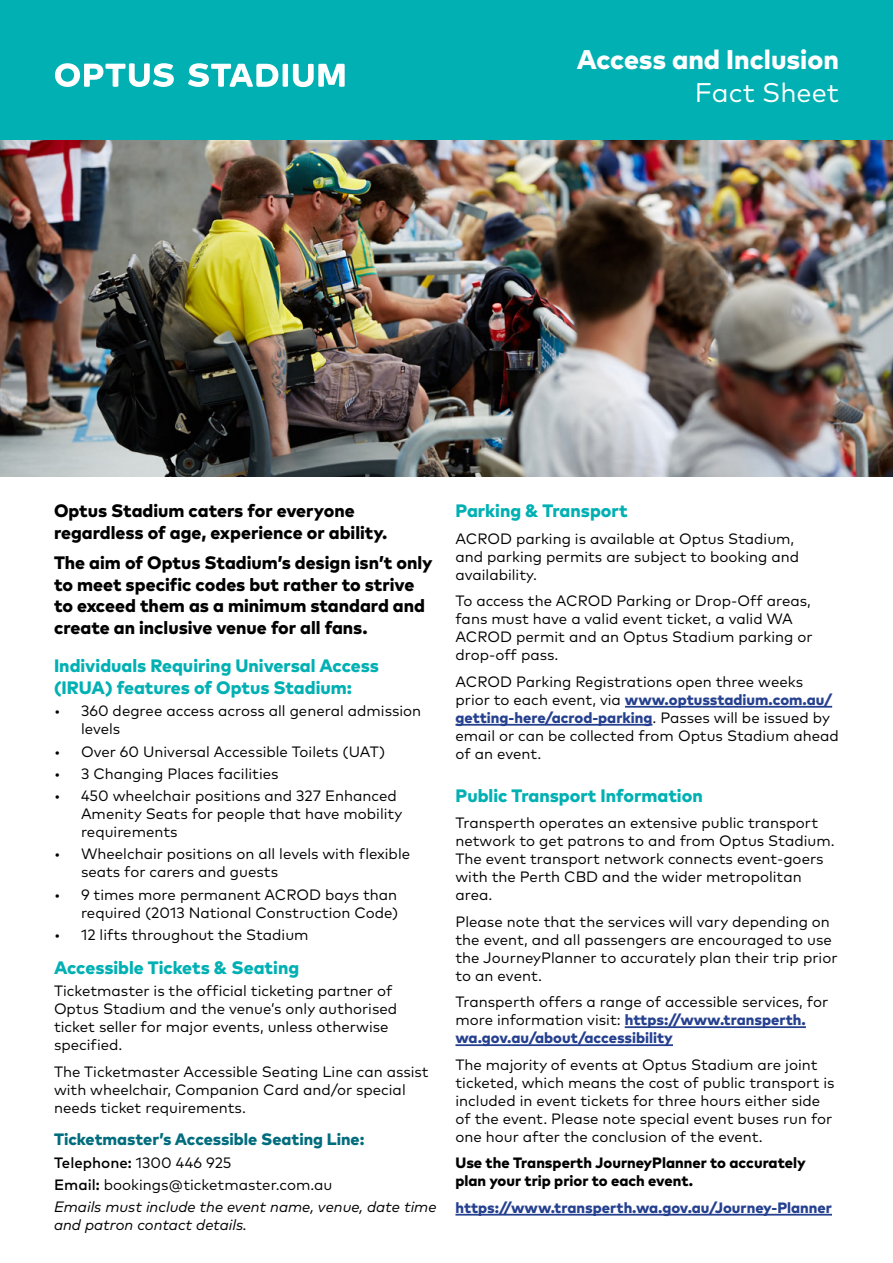
<style>
.page{position:relative;width:893px;height:1263px;background:#fff}
.page>*{position:absolute;margin:0;border:0;box-sizing:border-box;transform-origin:0 0}
.t1{font:800 27px "Mark OT";color:#fff}
.t2{font:27px "Mark OT";color:#fff}
.t3{font:800 18px/21.6px "Mark OT";color:#000}
.t4{font:800 18px/21.6px "Mark OT";color:#00b0b3}
.t5{font:800 16.5px "Mark OT";color:#006c7d}
.t6{font:15px/18px "Mark OT";color:#000}
.t7{font:italic 15px/22.2px "Mark OT";color:#000}
.t8{font:800 15px/18px "Mark OT";color:#000}
.t9{font:800 15px "Mark OT";color:#25408f}
.s1{font-weight:500;font-style:normal}
.s2{font-style:normal}
.s3{font-weight:800;color:#25408f}
</style>
<div class="page">
<div style="left:0;top:0;width:893px;height:140px;background:#00b0b3"></div>
<svg style="left:55px;top:63px;width:119px;height:24px"></svg>
<svg style="left:188px;top:63px;width:157px;height:24px"></svg>
<hr style="left:625px;top:706px;width:207px;height:2px;background:#25408f">
<hr style="left:455px;top:724px;width:197px;height:2px;background:#25408f">
<hr style="left:625px;top:1026px;width:181px;height:2px;background:#25408f">
<hr style="left:455px;top:1044px;width:218px;height:2px;background:#25408f">
<hr style="left:455px;top:1214px;width:377px;height:1px;background:#25408f">
<img style="left:0;top:140px;width:893px;height:336px">
<h1 class="t1" style="left:577px;top:42px;width:264px">Access and Inclusion</h1>
<h1 class="t2" style="left:695px;top:76px;width:146px">Fact Sheet</h1>
<p class="t3" style="left:54px;top:500px;width:335px">Optus Stadium caters for everyone regardless of age, experience or ability.</p>
<p class="t3" style="left:54px;top:551px;width:380px">The aim of Optus Stadium’s design isn’t only to meet specific codes but rather to strive to exceed them as a minimum standard and create an inclusive venue for all fans.</p>
<p class="t4" style="left:54px;top:655px;width:326px">Individuals Requiring Universal Access (IRUA) features of Optus Stadium:</p>
<p class="t6" style="left:81px;top:702px;width:342px;text-indent:-27px">• 360 degree access across all general admission levels</p>
<p class="t6" style="left:54px;top:742px;width:333px">• Over 60 Universal Accessible Toilets (UAT)</p>
<p class="t6" style="left:54px;top:764px;width:226px">• 3 Changing Places facilities</p>
<p class="t6" style="left:81px;top:786px;width:323px;text-indent:-27px">• 450 wheelchair positions and 327 Enhanced<br>Amenity Seats for people that have mobility requirements</p>
<p class="t6" style="left:81px;top:845px;width:331px;text-indent:-27px">• Wheelchair positions on all levels with flexible seats for carers and guests</p>
<p class="t6" style="left:54px;top:885px;width:346px;text-align:right">• 9 times more permanent ACROD bays than required (2013 National Construction Code)</p>
<p class="t6" style="left:54px;top:925px;width:256px">• 12 lifts throughout the Stadium</p>
<p class="t4" style="left:54px;top:956px;width:247px">Accessible Tickets &amp; Seating</p>
<p class="t6" style="left:54px;top:982px;width:345px">Ticketmaster is the official ticketing partner of Optus Stadium and the venue’s only authorised ticket seller for major events, unless otherwise specified.</p>
<p class="t6" style="left:54px;top:1062px;width:376px">The Ticketmaster Accessible Seating Line can assist with wheelchair, Companion Card and/or special needs ticket requirements.</p>
<p class="t5" style="left:54px;top:1129px;width:312px">Ticketmaster’s Accessible Seating Line:</p>
<p class="t7" style="left:54px;top:1151px;width:384px"><span class="s1">Telephone:</span> <span class="s2">1300 446 925<br></span><span class="s1">Email:</span> <span class="s2">bookings@ticketmaster.com.au<br></span>Emails must include the event name, venue, date time</p>
<p class="t7" style="left:54px;top:1213px;width:195px">and patron contact details.</p>
<p class="t4" style="left:455px;top:500px;width:174px">Parking &amp; Transport</p>
<p class="t6" style="left:455px;top:529px;width:345px">ACROD parking is available at Optus Stadium, and parking permits are subject to booking and availability.</p>
<p class="t6" style="left:455px;top:592px;width:359px">To access the ACROD Parking or Drop-Off areas, fans must have a valid event ticket, a valid WA ACROD permit and an Optus Stadium parking or drop-off pass.</p>
<p class="t6" style="left:455px;top:672px;width:385px">ACROD Parking Registrations open three weeks prior to each event, via <span class="s3">www.optusstadium.com.au/ getting-here/acrod-parking</span>. Passes will be issued by email or can be collected from Optus Stadium ahead of an event.</p>
<p class="t4" style="left:455px;top:784px;width:249px">Public Transport Information</p>
<p class="t6" style="left:455px;top:814px;width:381px">Transperth operates an extensive public transport network to get patrons to and from Optus Stadium.<br>The event transport network connects event-goers with the Perth CBD and the wider metropolitan area.</p>
<p class="t6" style="left:455px;top:912px;width:384px">Please note that the services will vary depending on the event, and all passengers are encouraged to use the JourneyPlanner to accurately plan their trip prior to an event.</p>
<p class="t6" style="left:455px;top:993px;width:374px">Transperth offers a range of accessible services, for more information visit: <span class="s3">https://www.transperth. wa.gov.au/about/accessibility</span></p>
<p class="t6" style="left:455px;top:1055px;width:381px">The majority of events at Optus Stadium are joint ticketed, which means the cost of public transport is included in event tickets for three hours either side of the event. Please note special event buses run for one hour after the conclusion of the event.</p>
<p class="t8" style="left:455px;top:1153px;width:352px">Use the Transperth JourneyPlanner to accurately plan your trip prior to each event.</p>
<p class="t9" style="left:455px;top:1197px;width:378px">https://www.transperth.wa.gov.au/Journey-Planner</p>
</div>
